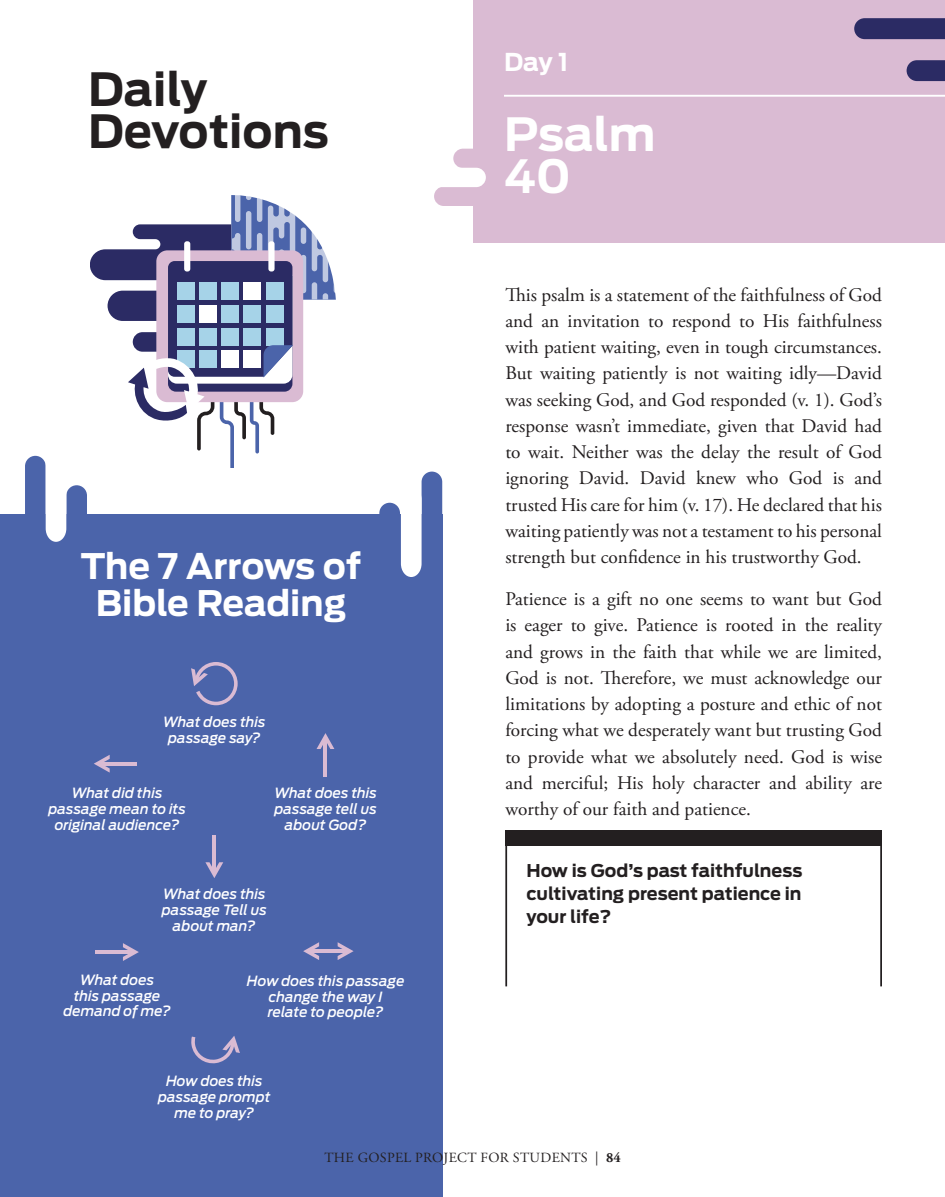
<style>
.page{position:relative;width:945px;height:1197px;background:#fff}
.page>*{position:absolute;margin:0;border:0;box-sizing:border-box;transform-origin:0 0}
.header_largest_left{font:700 45.5px/42px "Antenna";color:#231f20}
.header_largest_left-2{font:700 45.5px/42px "Antenna";color:#fff}
.header_large_center{font:700 35px/36.8px "Antenna";color:#fff;text-align:center}
.header_smallest_left{font:700 24.5px "Antenna";color:#fff}
.body_devo{font:19.25px/26.2px "Adobe Garamond Pro";color:#231f20;text-align:justify}
.question_devos{font:700 17.5px/22.8px "Antenna";color:#231f20;text-align:justify}
._7_arrows_descriptio{font:italic 500 14px/15.8px "Antenna";color:#fff;text-align:center}
.t1{font:14px "Adobe Garamond Pro";letter-spacing:.025em;color:#231f20}
.s1{font-weight:700}
</style>
<div class="page">
<div style="left:473px;top:0;width:472px;height:243px;background:#dabbd3"></div>
<div style="left:453px;top:149px;width:66px;height:19px;background:#dabbd3;border-radius:10px"></div>
<div style="left:434px;top:187px;width:66px;height:19px;background:#dabbd3;border-radius:10px"></div>
<div style="left:420px;top:168px;width:66px;height:19px;background:#fff;border-radius:10px"></div>
<svg style="left:854px;top:18px;width:91px;height:63px"></svg>
<div style="left:0;top:515px;width:442px;height:682px;background:#4b64aa"></div>
<div style="left:25px;top:456px;width:21px;height:184px;background:#4b64aa;border-radius:10px"></div>
<div style="left:379px;top:503px;width:21px;height:184px;background:#4b64aa;border-radius:10px"></div>
<div style="left:422px;top:472px;width:20px;height:184px;background:#4b64aa;border-radius:10px"></div>
<div style="left:66px;top:485px;width:21px;height:185px;background:#4b64aa;border-radius:10px"></div>
<svg style="left:46px;top:515px;width:20px;height:27px"></svg>
<svg style="left:401px;top:486px;width:21px;height:91px"></svg>
<svg style="left:191px;top:662px;width:47px;height:43px"></svg>
<svg style="left:338px;top:942px;width:16px;height:18px"></svg>
<svg style="left:303px;top:942px;width:16px;height:18px"></svg>
<hr style="left:310px;top:949px;width:37px;height:4px;background:#dabbd3">
<svg style="left:317px;top:733px;width:17px;height:16px"></svg>
<hr style="left:324px;top:740px;width:3px;height:36px;background:#dabbd3">
<svg style="left:94px;top:755px;width:16px;height:18px"></svg>
<hr style="left:100px;top:762px;width:37px;height:3px;background:#dabbd3">
<svg style="left:191px;top:1036px;width:49px;height:28px"></svg>
<svg style="left:205px;top:862px;width:18px;height:16px"></svg>
<hr style="left:213px;top:835px;width:3px;height:37px;background:#dabbd3">
<svg style="left:123px;top:943px;width:16px;height:18px"></svg>
<hr style="left:96px;top:950px;width:36px;height:4px;background:#dabbd3">
<div style="left:506px;top:831px;width:376px;height:15px;background:#231f20"></div>
<hr style="left:505px;top:831px;width:2px;height:155px;background:#231f20">
<hr style="left:880px;top:831px;width:2px;height:155px;background:#231f20">
<hr style="left:504px;top:95px;width:441px;height:2px;background:#fff">
<svg style="left:90px;top:195px;width:246px;height:272px"></svg>
<p class="header_largest_left" style="left:88px;top:68px;width:242px">Daily<br>Devotions</p>
<p class="header_large_center" style="left:81px;top:548px;width:282px">The 7 Arrows of<br>Bible Reading</p>
<p class="_7_arrows_descriptio" style="left:163px;top:714px;width:104px">What does this passage say?</p>
<p class="_7_arrows_descriptio" style="left:48px;top:785px;width:139px">What did this passage mean to its original audience?</p>
<p class="_7_arrows_descriptio" style="left:274px;top:785px;width:104px">What does this passage tell us about God?</p>
<p class="_7_arrows_descriptio" style="left:162px;top:886px;width:106px">What does this passage Tell us about man?</p>
<p class="_7_arrows_descriptio" style="left:63px;top:972px;width:109px">What does<br>this passage demand of me?</p>
<p class="_7_arrows_descriptio" style="left:247px;top:973px;width:159px">How does this passage change the way I<br>relate to people?</p>
<p class="_7_arrows_descriptio" style="left:158px;top:1073px;width:114px">How does this passage prompt me to pray?</p>
<p class="header_smallest_left" style="left:504px;top:48px;width:66px">Day 1</p>
<p class="header_largest_left-2" style="left:504px;top:114px;width:153px">Psalm<br>40</p>
<p class="body_devo" style="left:505px;top:282px;width:378px">This psalm is a statement of the faithfulness of God and an invitation to respond to His faithfulness with patient waiting, even in tough circumstances.<br>But waiting patiently is not waiting idly—David was seeking God, and God responded (v. 1). God’s response wasn’t immediate, given that David had to wait. Neither was the delay the result of God ignoring David. David knew who God is and trusted His care for him (v. 17). He declared that his waiting patiently was not a testament to his personal strength but confidence in his trustworthy God.</p>
<p class="body_devo" style="left:505px;top:587px;width:378px">Patience is a gift no one seems to want but God is eager to give. Patience is rooted in the reality and grows in the faith that while we are limited, God is not. Therefore, we must acknowledge our limitations by adopting a posture and ethic of not forcing what we desperately want but trusting God to provide what we absolutely need. God is wise and merciful; His holy character and ability are worthy of our faith and patience.</p>
<p class="question_devos" style="left:526px;top:860px;width:277px">How is God’s past faithfulness cultivating present patience in your life?</p>
<p class="t1" style="left:324px;top:1150px;width:298px">THE GOSPEL PROJECT FOR STUDENTS | <span class="s1">84</span></p>
</div>
